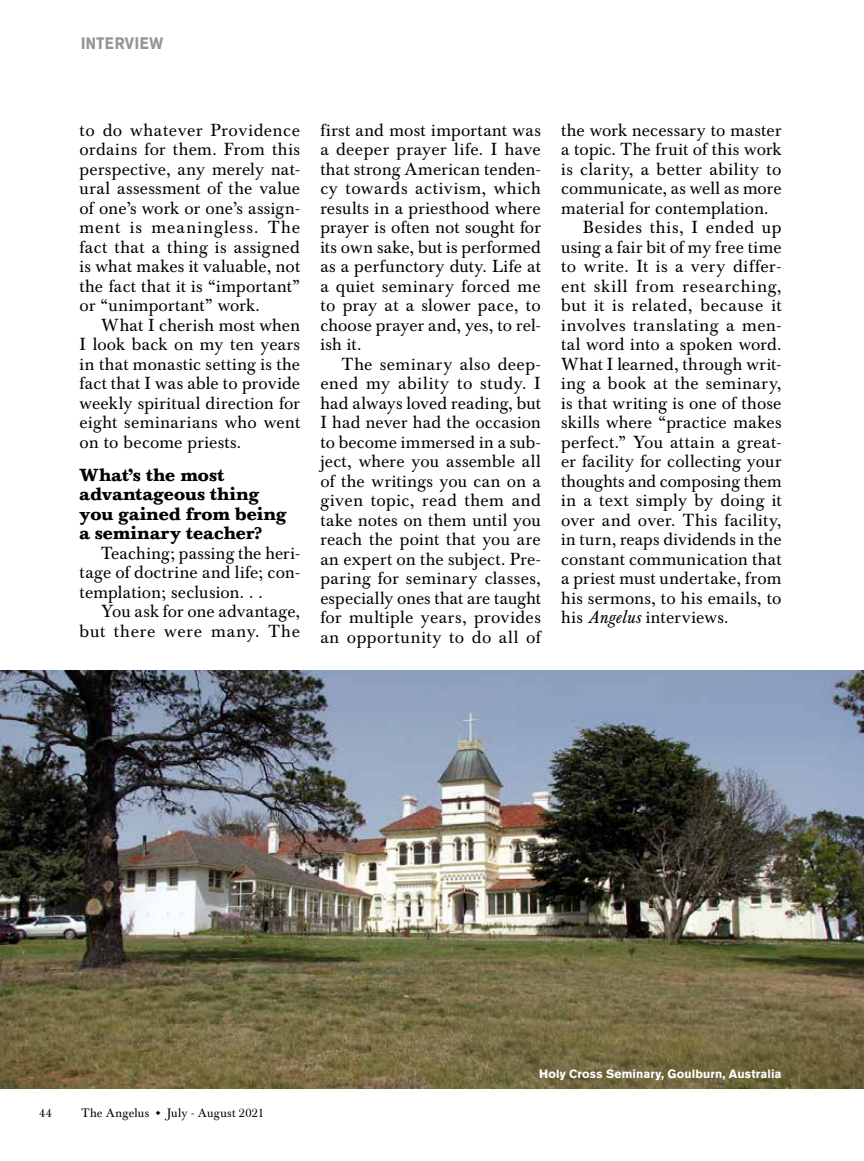
<style>
.page{position:relative;width:864px;height:1161px;background:#fff}
.page>*{position:absolute;margin:0;border:0;box-sizing:border-box;transform-origin:0 0}
.t1{font:17.25px/19.5px "Baskerville BE";letter-spacing:.02em;color:#000;text-align:justify}
.t2{font:700 17.25px/19.5px "Baskerville BE";letter-spacing:.025em;color:#000}
.t3{font:17.25px "Baskerville BE";letter-spacing:.045em;color:#000}
.t4{font:17.25px "Baskerville BE";letter-spacing:.04em;color:#000}
.t5{font:700 16.5px "Akzidenz Grotesk BE";letter-spacing:.04em;color:#939598;scale:.85 1}
.t6{font:700 12px "Akzidenz Grotesk BE";letter-spacing:.01em;color:#fff}
.t7{font:12px "Baskerville BE";letter-spacing:.02em;color:#000}
.s1{font-style:italic}
</style>
<div class="page">
<img style="left:0;top:670px;width:864px;height:418px">
<p class="t5" style="left:81px;top:34px;width:98px">INTERVIEW</p>
<p class="t1" style="left:80px;top:120px;width:222px">to do whatever Providence ordains for them. From this perspective, any merely nat&shy;ural assessment of the value of one’s work or one’s assign&shy;ment is meaningless. The fact that a thing is assigned is what makes it valuable, not the fact that it is “important” or “unimportant” work.</p>
<p class="t1" style="left:80px;top:315px;width:222px;text-indent:22px">What I cherish most when I look back on my ten years in that monastic setting is the fact that I was able to provide weekly spiritual direction for eight seminarians who went on to become priests.</p>
<p class="t2" style="left:80px;top:465px;width:208px">What’s the most advantageous thing you gained from being a seminary teacher?</p>
<p class="t1" style="left:80px;top:543px;width:222px;text-indent:22px">Teaching; passing the heri&shy;tage of doctrine and life; con&shy;templation; seclusion. . .</p>
<p class="t1" style="left:80px;top:602px;width:222px;text-align:right">You ask for one advantage, but there were many. The</p>
<p class="t1" style="left:320px;top:120px;width:222px">first and most important was a deeper prayer life. I have that strong American tenden&shy;cy towards activism, which results in a priesthood where prayer is often not sought for its own sake, but is performed as a perfunctory duty. Life at a quiet seminary forced me to pray at a slower pace, to choose prayer and, yes, to rel&shy;ish it.</p>
<p class="t1" style="left:320px;top:354px;width:222px;text-indent:22px">The seminary also deep&shy;ened my ability to study. I had always loved reading, but I had never had the occasion to become immersed in a sub&shy;ject, where you assemble all of the writings you can on a given topic, read them and take notes on them until you reach the point that you are an expert on the subject. Pre&shy;paring for seminary classes, especially ones that are taught for multiple years, provides an opportunity to do all of</p>
<p class="t1" style="left:561px;top:120px;width:222px">the work necessary to master</p>
<p class="t1" style="left:561px;top:140px;width:222px">a topic. The fruit of this work</p>
<p class="t1" style="left:561px;top:159px;width:222px">is clarity, a better ability to</p>
<p class="t1" style="left:561px;top:179px;width:222px">communicate, as well as more</p>
<p class="t1" style="left:561px;top:198px;width:209px">material for contemplation.</p>
<p class="t4" style="left:583px;top:217px;width:200px">Besides this, I ended up</p>
<p class="t1" style="left:561px;top:237px;width:222px">using a fair bit of my free time</p>
<p class="t3" style="left:561px;top:256px;width:222px">to write. It is a very differ-</p>
<p class="t3" style="left:561px;top:276px;width:222px">ent skill from researching,</p>
<p class="t4" style="left:561px;top:295px;width:222px">but it is related, because it</p>
<p class="t1" style="left:561px;top:315px;width:222px">involves translating a men-</p>
<p class="t1" style="left:561px;top:335px;width:222px">tal word into a spoken word.</p>
<p class="t1" style="left:561px;top:354px;width:222px">What I learned, through writ-</p>
<p class="t1" style="left:561px;top:374px;width:222px">ing a book at the seminary,</p>
<p class="t1" style="left:561px;top:393px;width:222px">is that writing is one of those</p>
<p class="t1" style="left:561px;top:413px;width:222px">skills where “practice makes</p>
<p class="t1" style="left:561px;top:432px;width:222px">perfect.” You attain a great-</p>
<p class="t1" style="left:561px;top:452px;width:222px">er facility for collecting your</p>
<p class="t1" style="left:561px;top:471px;width:222px">thoughts and composing them</p>
<p class="t1" style="left:561px;top:491px;width:222px">in a text simply by doing it</p>
<p class="t1" style="left:561px;top:510px;width:222px">over and over. This facility,</p>
<p class="t1" style="left:561px;top:530px;width:222px">in turn, reaps dividends in the</p>
<p class="t1" style="left:561px;top:549px;width:222px">constant communication that</p>
<p class="t1" style="left:561px;top:569px;width:222px">a priest must undertake, from</p>
<p class="t1" style="left:561px;top:588px;width:222px">his sermons, to his emails, to</p>
<p class="t1" style="left:561px;top:608px;width:169px">his <span class="s1">Angelus</span> interviews.</p>
<p class="t7" style="left:39px;top:1106px;width:15px">44</p>
<p class="t7" style="left:82px;top:1106px;width:184px">The Angelus ◆ July - August 2021</p>
<p class="t6" style="left:539px;top:1066px;width:244px">Holy Cross Seminary, Goulburn, Australia</p>
</div>
